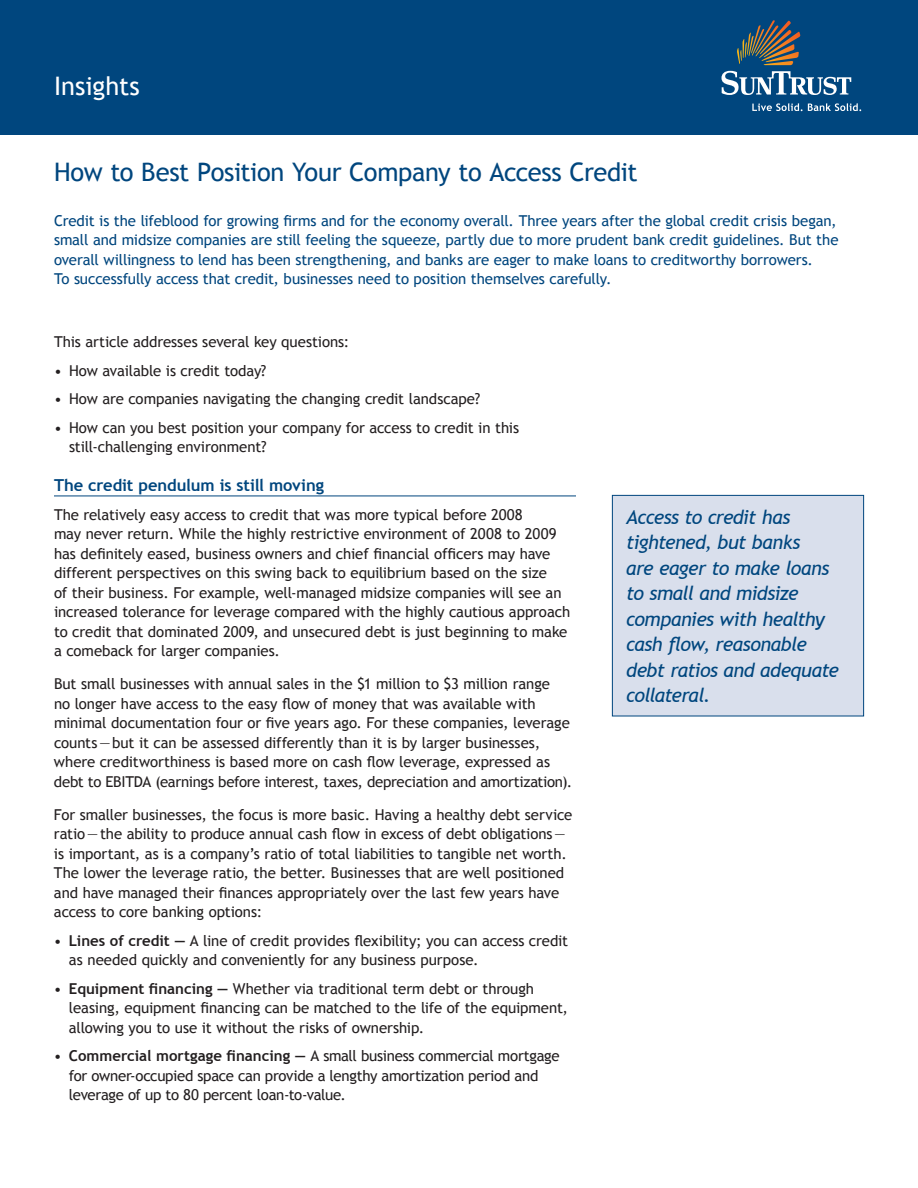
<style>
.page{position:relative;width:918px;height:1188px;background:#fff}
.page>*{position:absolute;margin:0;border:0;box-sizing:border-box;transform-origin:0 0}
.t1{font:25.5px "Trebuchet MS";letter-spacing:-.02em;color:#00467e}
.t2{font:25.5px "Trebuchet MS";color:#fff}
.t3{font:italic 19.5px/25.5px "Trebuchet MS";letter-spacing:-.025em;color:#00467e}
.t4{font:700 16.5px "Trebuchet MS";letter-spacing:-.005em;color:#00467e}
.t5{font:15px/19.5px "Trebuchet MS";letter-spacing:-.01em;color:#231f20}
.t6{font:15px/19.5px "Trebuchet MS";letter-spacing:-.005em;color:#00467e}
.s1{font-weight:700}
</style>
<div class="page">
<div style="left:0;top:0;width:918px;height:135px;background:#00467e"></div>
<svg style="left:722px;top:71px;width:129px;height:24px"></svg>
<svg style="left:752px;top:103px;width:109px;height:8px"></svg>
<svg style="left:737px;top:20px;width:63px;height:45px"></svg>
<hr style="left:54px;top:496px;width:522px;height:1px;background:#00467e">
<div style="left:612px;top:495px;width:252px;height:221px;background:#d9dfec"></div>
<div style="left:612px;top:495px;width:252px;height:221px;border:1px solid #00467e"></div>
<h1 class="t2" style="left:54px;top:71px;width:87px">Insights</h1>
<h1 class="t1" style="left:54px;top:157px;width:585px">How to Best Position Your Company to Access Credit</h1>
<p class="t6" style="left:54px;top:211px;width:786px">Credit is the lifeblood for growing firms and for the economy overall. Three years after the global credit crisis began, small and midsize companies are still feeling the squeeze, partly due to more prudent bank credit guidelines. But the overall willingness to lend has been strengthening, and banks are eager to make loans to creditworthy borrowers.<br>To successfully access that credit, businesses need to position themselves carefully.</p>
<p class="t5" style="left:54px;top:332px;width:297px">This article addresses several key questions:</p>
<p class="t5" style="left:54px;top:361px;width:214px">• How available is credit today?</p>
<p class="t5" style="left:54px;top:389px;width:428px">• How are companies navigating the changing credit landscape?</p>
<p class="t5" style="left:69px;top:418px;width:452px;text-indent:-15px">• How can you best position your company for access to credit in this still-challenging environment?</p>
<p class="t4" style="left:54px;top:475px;width:272px">The credit pendulum is still moving</p>
<p class="t5" style="left:54px;top:505px;width:518px">The relatively easy access to credit that was more typical before 2008<br>may never return. While the highly restrictive environment of 2008 to 2009 has definitely eased, business owners and chief financial officers may have different perspectives on this swing back to equilibrium based on the size<br>of their business. For example, well-managed midsize companies will see an increased tolerance for leverage compared with the highly cautious approach to credit that dominated 2009, and unsecured debt is just beginning to make a comeback for larger companies.</p>
<p class="t5" style="left:54px;top:674px;width:520px">But small businesses with annual sales in the $1 million to $3 million range<br>no longer have access to the easy flow of money that was available with minimal documentation four or five years ago. For these companies, leverage counts—but it can be assessed differently than it is by larger businesses, where creditworthiness is based more on cash flow leverage, expressed as debt to EBITDA (earnings before interest, taxes, depreciation and amortization).</p>
<p class="t5" style="left:54px;top:805px;width:520px">For smaller businesses, the focus is more basic. Having a healthy debt service ratio—the ability to produce annual cash flow in excess of debt obligations— is important, as is a company’s ratio of total liabilities to tangible net worth.<br>The lower the leverage ratio, the better. Businesses that are well positioned and have managed their finances appropriately over the last few years have access to core banking options:</p>
<p class="t5" style="left:69px;top:931px;width:501px;text-indent:-15px">• <span class="s1">Lines of credit —</span> A line of credit provides flexibility; you can access credit as needed quickly and conveniently for any business purpose.</p>
<p class="t5" style="left:69px;top:979px;width:501px;text-indent:-15px">• <span class="s1">Equipment financing —</span> Whether via traditional term debt or through leasing, equipment financing can be matched to the life of the equipment, allowing you to use it without the risks of ownership.</p>
<p class="t5" style="left:69px;top:1046px;width:492px;text-indent:-15px">• <span class="s1">Commercial mortgage financing —</span> A small business commercial mortgage for owner-occupied space can provide a lengthy amortization period and leverage of up to 80 percent loan-to-value.</p>
<h2 class="t3" style="left:626px;top:504px;width:214px">Access to credit has tightened, but banks<br>are eager to make loans to small and midsize companies with healthy cash flow, reasonable debt ratios and adequate collateral.</h2>
</div>
